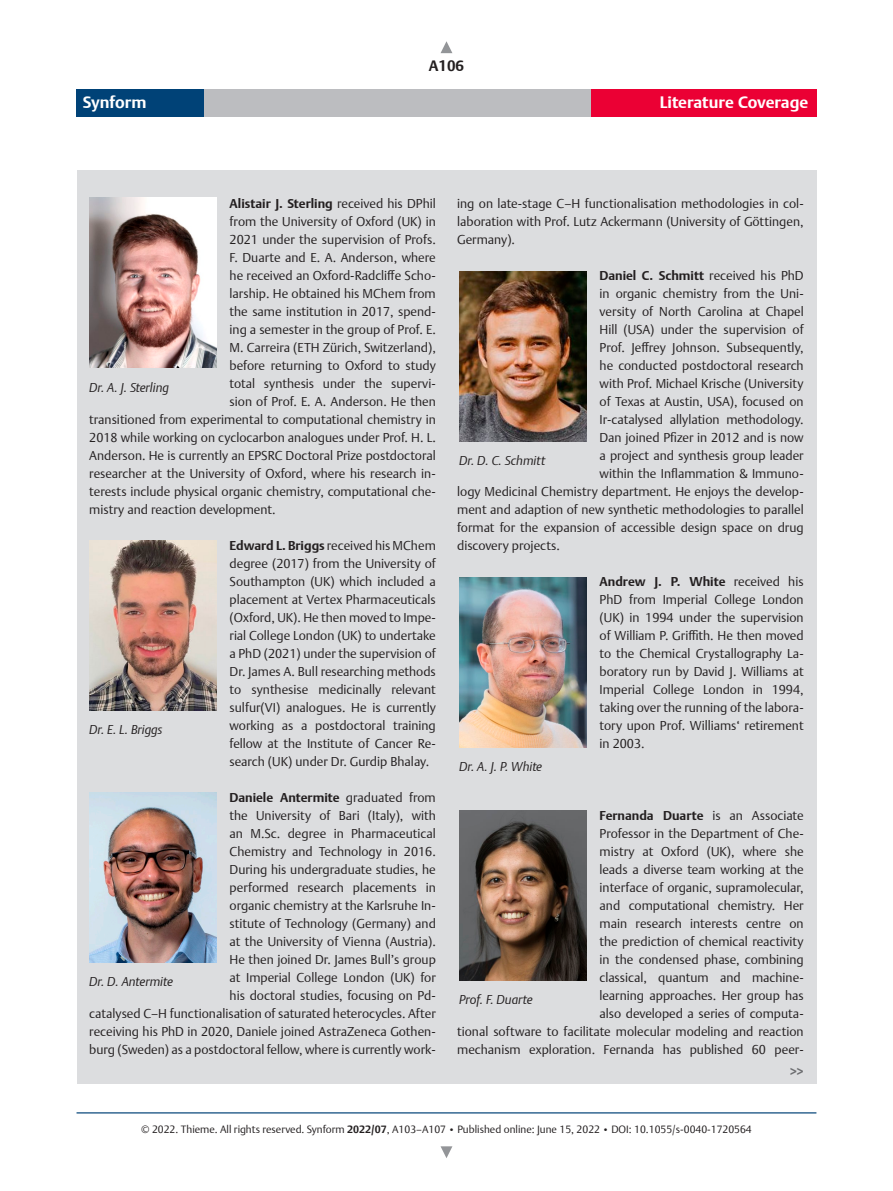
<style>
.page{position:relative;width:893px;height:1191px;background:#fff}
.page>*{position:absolute;margin:0;border:0;box-sizing:border-box;transform-origin:0 0}
.t1{font:700 16.5px "Thieme Argo 2011";color:#fff}
.t2{font:700 15px "Thieme Argo 2011";color:#231f20}
.t3{font:300 12.75px/18px "Thieme Argo 2011";color:#231f20;text-align:justify}
.t4{font:italic 300 12.75px "Thieme Argo 2011";color:#231f20}
.t5{font:700 12.75px "Thieme Argo 2011";color:#231f20}
.t6{font:500 12.75px "Thieme Argo 2011";color:#6c6d70}
.t7{font:300 10.5px "Thieme Argo 2011";color:#231f20}
.s1{font-weight:300}
.s2{font-weight:700}
.s3{font-size:9px}
</style>
<div class="page">
<hr style="left:77px;top:1112px;width:739px;height:1px;background:#004277">
<div style="left:77px;top:89px;width:739px;height:28px;background:#bcbdc0"></div>
<div style="left:591px;top:89px;width:225px;height:28px;background:#eb0034"></div>
<div style="left:77px;top:89px;width:127px;height:28px;background:#004277"></div>
<svg style="left:441px;top:41px;width:11px;height:12px"></svg>
<div style="left:77px;top:170px;width:739px;height:913px;background:#dcdddf"></div>
<img style="left:89px;top:198px;width:128px;height:170px">
<img style="left:89px;top:540px;width:128px;height:170px">
<img style="left:89px;top:792px;width:128px;height:170px">
<img style="left:459px;top:271px;width:128px;height:170px">
<img style="left:459px;top:577px;width:128px;height:170px">
<img style="left:459px;top:810px;width:128px;height:170px">
<svg style="left:441px;top:1146px;width:11px;height:12px"></svg>
<p class="t2" style="left:429px;top:56px;width:37px">A106</p>
<p class="t1" style="left:83px;top:91px;width:65px">Synform</p>
<p class="t1" style="left:660px;top:91px;width:150px">Literature Coverage</p>
<p class="t5" style="left:230px;top:195px;width:208px">Alistair J. Sterling <span class="s1">received his DPhil</span></p>
<p class="t3" style="left:230px;top:212px;width:208px">from the University of Oxford (UK) in</p>
<p class="t3" style="left:230px;top:230px;width:208px">2021 under the supervision of Profs.</p>
<p class="t3" style="left:230px;top:248px;width:208px">F. Duarte and E. A. Anderson, where</p>
<p class="t3" style="left:230px;top:266px;width:208px">he received an Oxford-Radcliffe Scho-</p>
<p class="t3" style="left:230px;top:284px;width:208px">larship. He obtained his MChem from</p>
<p class="t3" style="left:230px;top:302px;width:206px">the same institution in 2017, spend-</p>
<p class="t3" style="left:230px;top:320px;width:208px">ing a semester in the group of Prof. E.</p>
<p class="t3" style="left:230px;top:338px;width:208px">M. Carreira (ETH Zürich, Switzerland),</p>
<p class="t3" style="left:230px;top:356px;width:208px">before returning to Oxford to study</p>
<p class="t3" style="left:230px;top:374px;width:206px">total synthesis under the supervi-</p>
<p class="t3" style="left:230px;top:392px;width:208px">sion of Prof. E. A. Anderson. He then</p>
<p class="t3" style="left:89px;top:410px;width:348px">transitioned from experimental to computational chemistry in</p>
<p class="t3" style="left:89px;top:428px;width:348px">2018 while working on cyclocarbon analogues under Prof. H. L.</p>
<p class="t3" style="left:89px;top:446px;width:348px">Anderson. He is currently an EPSRC Doctoral Prize postdoctoral</p>
<p class="t3" style="left:89px;top:464px;width:348px">researcher at the University of Oxford, where his research in-</p>
<p class="t3" style="left:89px;top:482px;width:348px">terests include physical organic chemistry, computational che-</p>
<p class="t3" style="left:89px;top:500px;width:188px">mistry and reaction development.</p>
<p class="t3" style="left:230px;top:536px;width:208px"><span class="s2">Edward L. Briggs</span> received his MChem degree (2017) from the University of Southampton (UK) which included a placement at Vertex Pharmaceuticals (Oxford, UK). He then moved to Impe&shy;rial College London (UK) to undertake a PhD (2021) under the supervision of Dr. James A. Bull researching methods to synthesise medicinally relevant sulfur(VI) analogues. He is currently working as a postdoctoral training fellow at the Institute of Cancer Re&shy;search (UK) under Dr. Gurdip Bhalay.</p>
<p class="t3" style="left:89px;top:788px;width:348px;text-align:right"><span class="s2">Daniele Antermite</span> graduated from<br>the University of Bari (Italy), with<br>an M.Sc. degree in Pharmaceutical<br>Chemistry and Technology in 2016.<br>During his undergraduate studies, he<br>performed research placements in<br>organic chemistry at the Karlsruhe In-<br>stitute of Technology (Germany) and<br>at the University of Vienna (Austria).<br>He then joined Dr. James Bull’s group<br>at Imperial College London (UK) for<br>his doctoral studies, focusing on Pd-<br>catalysed C–H functionalisation of saturated heterocycles. After receiving his PhD in 2020, Daniele joined AstraZeneca Gothen&shy;burg (Sweden) as a postdoctoral fellow, where is currently work-</p>
<p class="t4" style="left:89px;top:379px;width:81px">Dr. A. J. Sterling</p>
<p class="t4" style="left:89px;top:721px;width:75px">Dr. E. L. Briggs</p>
<p class="t4" style="left:89px;top:973px;width:85px">Dr. D. Antermite</p>
<p class="t3" style="left:457px;top:194px;width:348px">ing on late-stage C–H functionalisation methodologies in col&shy;laboration with Prof. Lutz Ackermann (University of Göttingen, Germany).</p>
<p class="t5" style="left:600px;top:267px;width:206px">Daniel C. Schmitt <span class="s1">received his PhD</span></p>
<p class="t3" style="left:600px;top:284px;width:206px">in organic chemistry from the Uni-</p>
<p class="t3" style="left:600px;top:302px;width:206px">versity of North Carolina at Chapel</p>
<p class="t3" style="left:600px;top:320px;width:206px">Hill (USA) under the supervision of</p>
<p class="t3" style="left:600px;top:338px;width:206px">Prof. Jeffrey Johnson. Subsequently,</p>
<p class="t3" style="left:600px;top:356px;width:206px">he conducted postdoctoral research</p>
<p class="t3" style="left:600px;top:374px;width:206px">with Prof. Michael Krische (University</p>
<p class="t3" style="left:600px;top:392px;width:206px">of Texas at Austin, USA), focused on</p>
<p class="t3" style="left:600px;top:410px;width:206px">Ir-catalysed allylation methodology.</p>
<p class="t3" style="left:600px;top:428px;width:206px">Dan joined Pfizer in 2012 and is now</p>
<p class="t3" style="left:600px;top:446px;width:206px">a project and synthesis group leader</p>
<p class="t3" style="left:600px;top:464px;width:206px">within the Inflammation &amp; Immuno-</p>
<p class="t3" style="left:457px;top:482px;width:348px">logy Medicinal Chemistry department. He enjoys the develop-</p>
<p class="t3" style="left:457px;top:500px;width:348px">ment and adaption of new synthetic methodologies to parallel</p>
<p class="t3" style="left:457px;top:518px;width:348px">format for the expansion of accessible design space on drug</p>
<p class="t3" style="left:457px;top:536px;width:104px">discovery projects.</p>
<p class="t3" style="left:600px;top:572px;width:206px"><span class="s2">Andrew J. P. White</span> received his PhD from Imperial College London (UK) in 1994 under the supervision of William P. Griffith. He then moved to the Chemical Crystallography La&shy;boratory run by David J. Williams at Imperial College London in 1994, taking over the running of the labora&shy;tory upon Prof. Williams‘ retirement in 2003.</p>
<p class="t4" style="left:459px;top:452px;width:87px">Dr. D. C. Schmitt</p>
<p class="t4" style="left:459px;top:758px;width:84px">Dr. A. J. P. White</p>
<p class="t3" style="left:457px;top:806px;width:348px;text-align:right"><span class="s2">Fernanda Duarte</span> is an Associate<br>Professor in the Department of Che-<br>mistry at Oxford (UK), where she<br>leads a diverse team working at the<br>interface of organic, supramolecular,<br>and computational chemistry. Her<br>main research interests centre on<br>the prediction of chemical reactivity<br>in the condensed phase, combining<br>classical, quantum and machine-<br>learning approaches. Her group has<br>also developed a series of computa-<br>tional software to facilitate molecular modeling and reaction mechanism exploration. Fernanda has published 60 peer-</p>
<p class="t4" style="left:459px;top:991px;width:75px">Prof. F. Duarte</p>
<p class="t6" style="left:790px;top:1062px;width:15px">&gt;&gt;</p>
<p class="t7" style="left:141px;top:1122px;width:612px">© 2022. Thieme. All rights reserved. Synform <span class="s2">2022/07</span>, A103–A107 <span class="s3">•</span> Published online: June 15, 2022 <span class="s3">•</span> DOI: 10.1055/s-0040-1720564</p>
</div>
